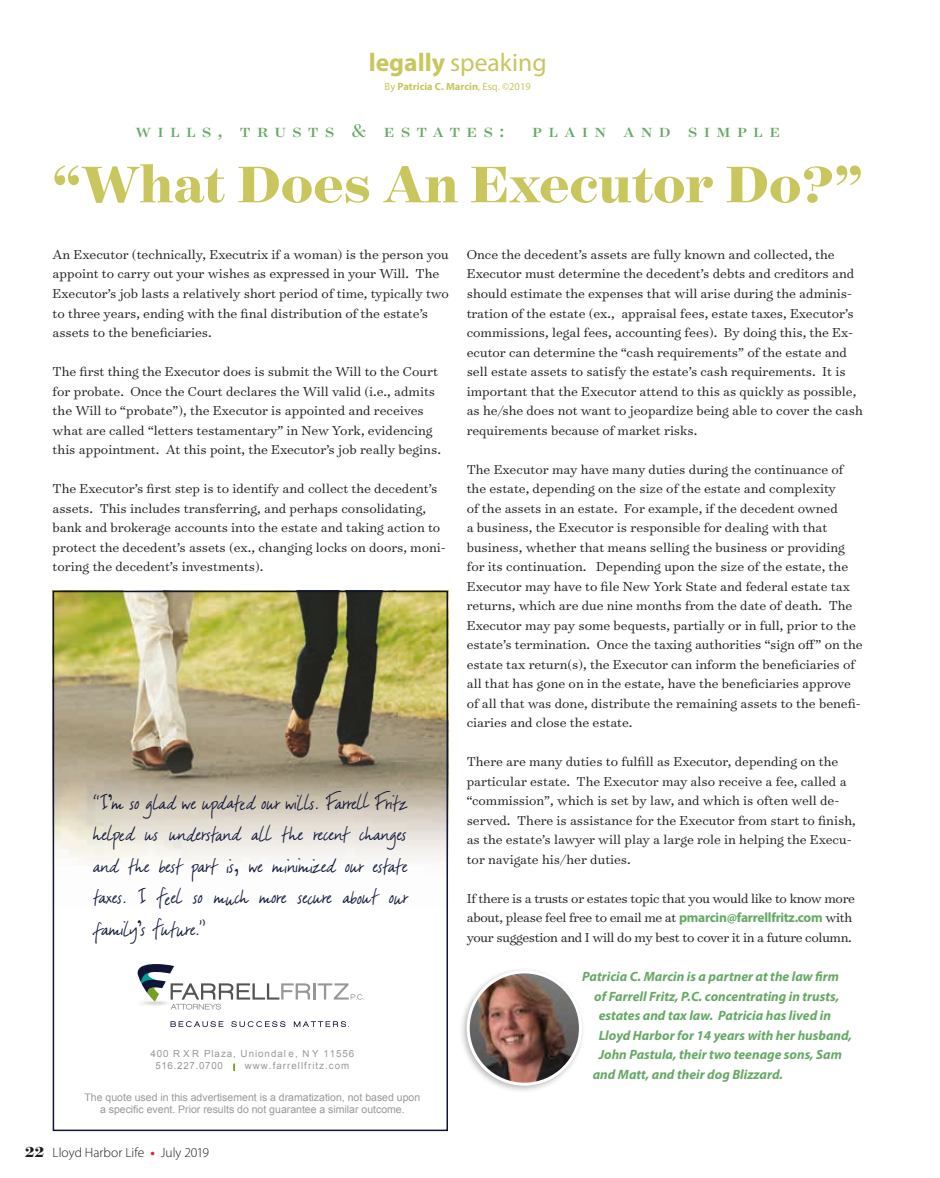
<style>
.page{position:relative;width:940px;height:1178px;background:#fff}
.page>*{position:absolute;margin:0;border:0;box-sizing:border-box;transform-origin:0 0}
.t1{font:700 58.35px "Surveyor Display";color:#c8c65c}
.t2{font:25.5px "Myriad Pro";color:#c8c65c}
.t3{font:22.5px/31.5px "SDPS";letter-spacing:.01em;color:#0f1537;text-align:justify}
.t4{font:21.15px "Surveyor Display";letter-spacing:.3em;color:#64a964}
.t5{font:300 14.7px/19.5px "Surveyor Text";color:#1c1b1a}
.t6{font:300 14.7px/19.6px "Surveyor Text";letter-spacing:-.02em;color:#1c1b1a}
.t7{font:italic 700 13.5px "Myriad Pro";color:#64a964}
.t8{font:300 13.5px "Myriad Pro";color:#1c1b1a}
.t9{font:10.5px/12.6px "Arial";color:#969898;text-align:center}
.t10{font:700 10.5px "Myriad Pro";color:#c8c65c}
.t11{font:9.75px/12.9px "Arial";letter-spacing:.1em;color:#969898}
.s1{font-weight:700}
.s2{font-weight:400}
.s3{color:#2c2d52}
.s4{font-family:"Surveyor Display";font-weight:700;font-size:16.5px}
.s5{font-weight:700;color:#e72528}
.s6{font-family:"Myriad Pro";font-weight:700;font-size:13.5px;color:#64a964}
</style>
<div class="page">
<img style="left:56px;top:593px;width:389px;height:272px">
<svg style="left:233px;top:1063px;width:2px;height:7px"></svg>
<hr style="left:313px;top:983px;width:3px;height:16px;background:#969898">
<svg style="left:137px;top:964px;width:173px;height:45px"></svg>
<svg style="left:318px;top:983px;width:45px;height:16px"></svg>
<svg style="left:171px;top:1021px;width:52px;height:5px"></svg>
<svg style="left:231px;top:1021px;width:54px;height:5px"></svg>
<svg style="left:294px;top:1021px;width:55px;height:6px"></svg>
<div style="left:53px;top:590px;width:395px;height:540px;border:2px solid #0f1537"></div>
<div style="left:458px;top:966px;width:128px;height:127px;background:#1c1b1a;opacity:.3"></div>
<img style="left:468px;top:972px;width:112px;height:111px">
<div style="left:467px;top:970px;width:115px;height:115px;border:3px solid #fff;border-radius:50%"></div>
<h2 class="t2" style="left:369px;top:47px;width:179px"><span class="s1">legally</span> speaking</h2>
<p class="t10" style="left:385px;top:80px;width:148px"><span class="s2">By</span> Patricia C. Marcin<span class="s2">, Esq. ©2019</span></p>
<h3 class="t4" style="left:135px;top:118px;width:370px">wills, trusts &amp; estates:</h3>
<h3 class="t4" style="left:532px;top:118px;width:249px">plain and simple</h3>
<h1 class="t1" style="left:53px;top:148px;width:812px">“What Does An Executor Do?”</h1>
<p class="t5" style="left:53px;top:244px;width:398px">An Executor (technically, Executrix if a woman) is the person you appoint to carry out your wishes as expressed in your Will. The Executor’s job lasts a relatively short period of time, typically two to three years, ending with the final distribution of the estate’s assets to the beneficiaries.</p>
<p class="t5" style="left:53px;top:361px;width:390px">The first thing the Executor does is submit the Will to the Court for probate. Once the Court declares the Will valid (i.e., admits the Will to “probate”), the Executor is appointed and receives what are called “letters testamentary” in New York, evidencing this appointment. At this point, the Executor’s job really begins.</p>
<p class="t5" style="left:53px;top:478px;width:395px">The Executor’s first step is to identify and collect the decedent’s assets. This includes transferring, and perhaps consolidating, bank and brokerage accounts into the estate and taking action to protect the decedent’s assets (ex., changing locks on doors, moni&shy;toring the decedent’s investments).</p>
<h3 class="t3" style="left:93px;top:785px;width:316px">“I’m so glad we updated our wills. Farrell Fritz helped us understand all the recent changes and the best part is, we minimized our estate taxes. I feel so much more secure about our family’s future.<span class="s3">”</span></h3>
<p class="t11" style="left:155px;top:1046px;width:200px;text-indent:-5px">400 R X R Plaza, Uniondal e, N Y 11556<br>516.227.0700</p>
<p class="t11" style="left:245px;top:1059px;width:106px">www.farrellfritz.com</p>
<p class="t9" style="left:85px;top:1090px;width:337px">The quote used in this advertisement is a dramatization, not based upon a specifi c event. Prior results do not guarantee a similar outcome.</p>
<p class="t8" style="left:25px;top:1144px;width:186px"><span class="s4">22</span> Lloyd Harbor Life <span class="s5">•</span> July 2019</p>
<p class="t5" style="left:467px;top:244px;width:397px">Once the decedent’s assets are fully known and collected, the Executor must determine the decedent’s debts and creditors and should estimate the expenses that will arise during the adminis&shy;tration of the estate (ex., appraisal fees, estate taxes, Executor’s commissions, legal fees, accounting fees). By doing this, the Ex&shy;ecutor can determine the “cash requirements” of the estate and sell estate assets to satisfy the estate’s cash requirements. It is important that the Executor attend to this as quickly as possible, as he/she does not want to jeopardize being able to cover the cash requirements because of market risks.</p>
<p class="t5" style="left:467px;top:458px;width:397px">The Executor may have many duties during the continuance of the estate, depending on the size of the estate and complexity<br>of the assets in an estate. For example, if the decedent owned<br>a business, the Executor is responsible for dealing with that business, whether that means selling the business or providing for its continuation. Depending upon the size of the estate, the Executor may have to file New York State and federal estate tax returns, which are due nine months from the date of death. The Executor may pay some bequests, partially or in full, prior to the estate’s termination. Once the taxing authorities “sign off” on the estate tax return(s), the Executor can inform the beneficiaries of all that has gone on in the estate, have the beneficiaries approve of all that was done, distribute the remaining assets to the benefi&shy;ciaries and close the estate.</p>
<p class="t5" style="left:467px;top:751px;width:390px">There are many duties to fulfill as Executor, depending on the particular estate. The Executor may also receive a fee, called a “commission”, which is set by law, and which is often well de&shy;served. There is assistance for the Executor from start to finish, as the estate’s lawyer will play a large role in helping the Execu&shy;tor navigate his/her duties.</p>
<p class="t6" style="left:467px;top:887px;width:390px">If there is a trusts or estates topic that you would like to know more about, please feel free to email me at <span class="s6">pmarcin@farrellfritz.com</span> with your suggestion and I will do my best to cover it in a future column.</p>
<p class="t7" style="left:582px;top:967px;width:258px">Patricia C. Marcin is a partner at the law firm</p>
<p class="t7" style="left:594px;top:986px;width:246px">of Farrell Fritz, P.C. concentrating in trusts,</p>
<p class="t7" style="left:599px;top:1006px;width:234px">estates and tax law. Patricia has lived in</p>
<p class="t7" style="left:599px;top:1025px;width:255px">Lloyd Harbor for 14 years with her husband,</p>
<p class="t7" style="left:599px;top:1045px;width:245px">John Pastula, their two teenage sons, Sam</p>
<p class="t7" style="left:593px;top:1064px;width:192px">and Matt, and their dog Blizzard.</p>
</div>
